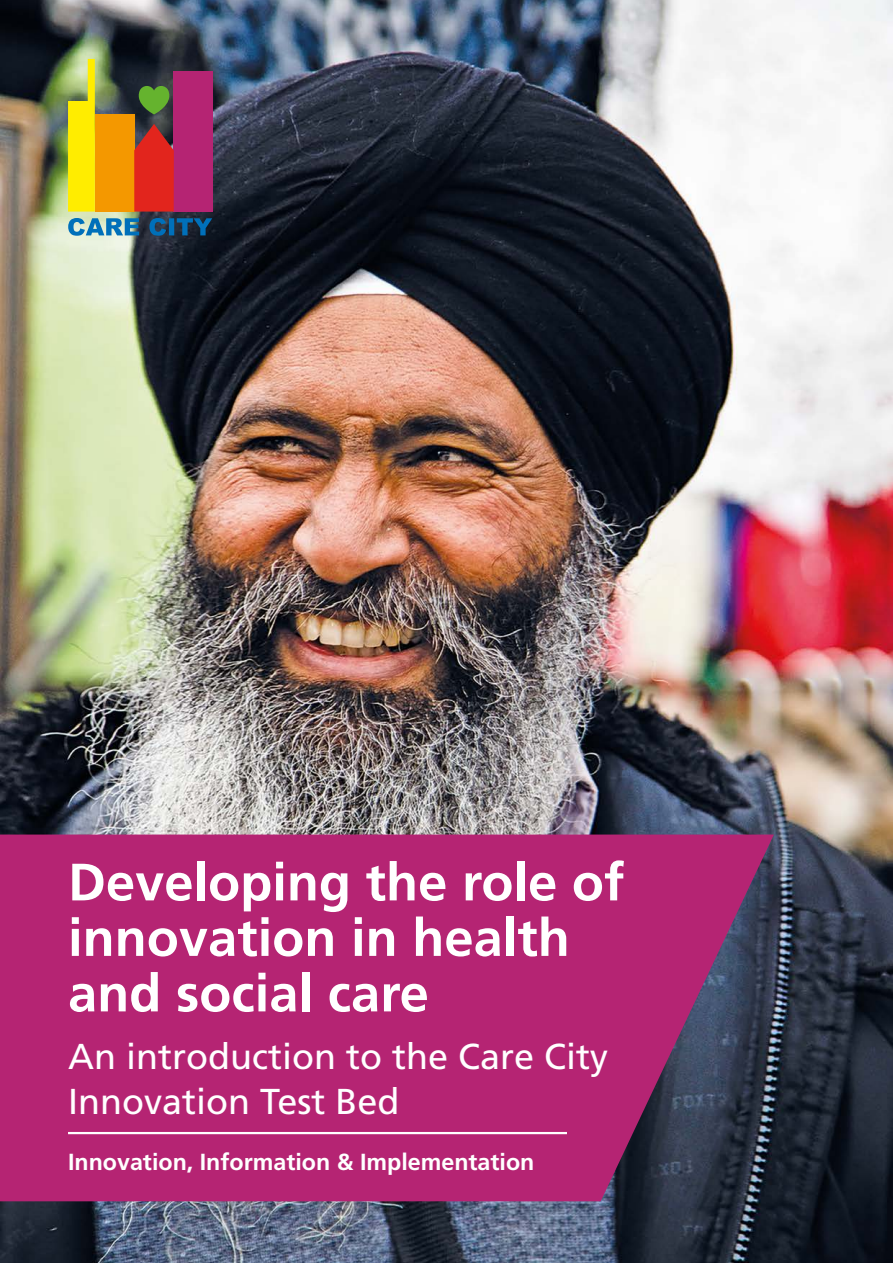
<style>
.page{position:relative;width:893px;height:1263px;background:#fff}
.page>*{position:absolute;margin:0;border:0;box-sizing:border-box;transform-origin:0 0}
.t1{font:700 52.5px/55.5px "Frutiger";color:#fff}
.t2{font:36px/45px "Frutiger";color:#fff}
.t3{font:700 23.25px "Frutiger";color:#fff}
</style>
<div class="page">
<img style="left:0;top:0;width:893px;height:1263px">
<svg style="left:68px;top:218px;width:144px;height:18px;background:#367294"></svg>
<svg style="left:68px;top:59px;width:27px;height:153px;background:#ede31c"></svg>
<div style="left:95px;top:114px;width:39px;height:98px;background:#f49800"></div>
<div style="left:174px;top:71px;width:39px;height:141px;background:#b52473"></div>
<svg style="left:134px;top:124px;width:40px;height:88px;background:#c92923"></svg>
<svg style="left:134px;top:86px;width:40px;height:28px"></svg>
<svg style="left:0;top:834px;width:774px;height:367px;background:#a6276f"></svg>
<hr style="left:68px;top:1132px;width:499px;height:2px;background:#fff">
<p class="t1" style="left:68px;top:854px;width:558px">Developing the role of innovation in health and social care</p>
<p class="t2" style="left:68px;top:1034px;width:542px">An introduction to the Care City<br>Innovation Test Bed</p>
<p class="t3" style="left:68px;top:1148px;width:468px">Innovation, Information &amp; Implementation</p>
</div>
